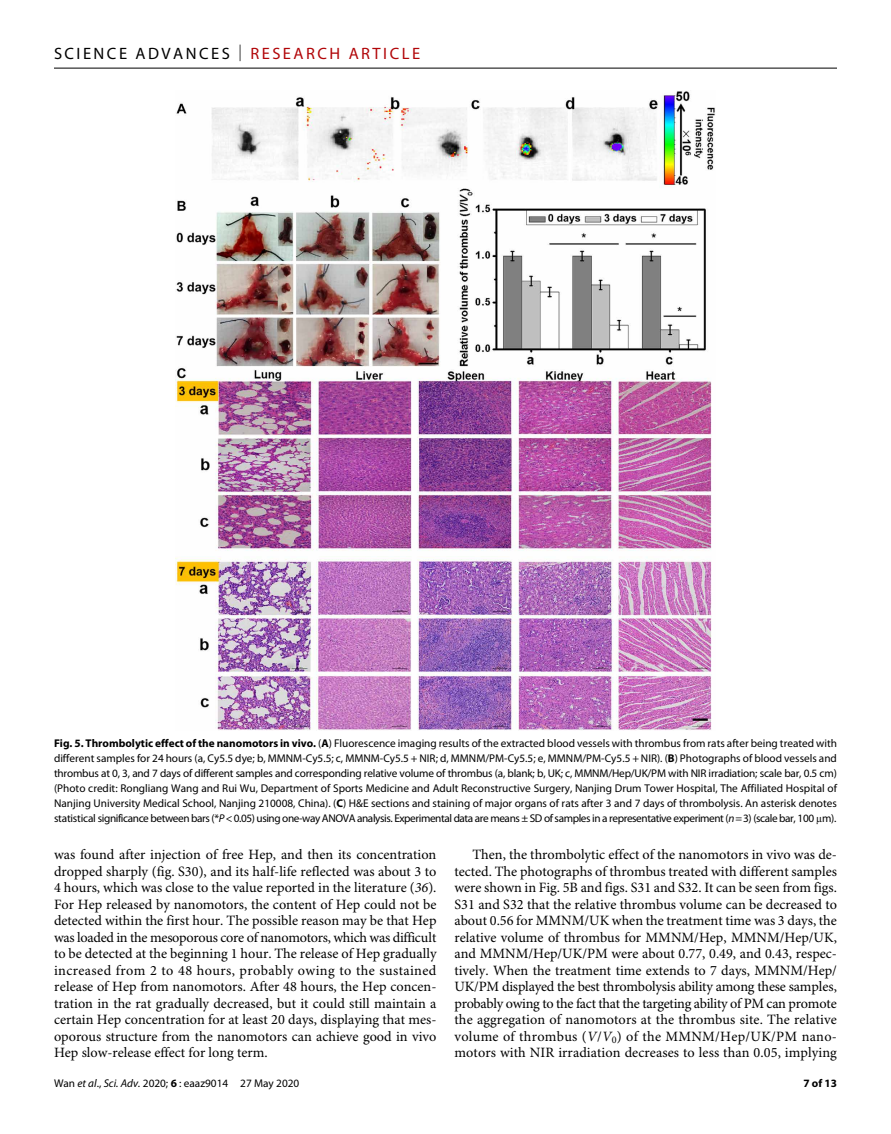
<style>
.page{position:relative;width:891px;height:1134px;background:#fff}
.page>*{position:absolute;margin:0;border:0;box-sizing:border-box;transform-origin:0 0}
.t1{font:16.5px "Myriad Pro";letter-spacing:.15em;color:#000}
.t2{font:14.25px/16.5px "Minion Pro";letter-spacing:.005em;color:#000;text-align:justify}
.t3{font:11.25px/15px "Myriad Pro";letter-spacing:-.035em;color:#000;text-align:justify}
.t4{font:11.25px "Myriad Pro";color:#000}
.t5{font:700 11.25px "Myriad Pro";color:#000}
.s1{font-weight:300}
.s2{color:#b10508}
.s3{font-weight:700}
.s4{font-style:italic}
</style>
<div class="page">
<hr style="left:54px;top:68px;width:783px;height:1px;background:#000">
<img style="left:176px;top:91px;width:539px;height:640px">
<p class="t1" style="left:54px;top:40px;width:368px">SCIENCE ADVANCES <span class="s1">|</span> <span class="s2">RESEARCH ARTICLE</span></p>
<p class="t3" style="left:54px;top:736px;width:785px"><span class="s3">Fig. 5. Thrombolytic effect of the nanomotors in vivo.</span> (<span class="s3">A</span>) Fluorescence imaging results of the extracted blood vessels with thrombus from rats after being treated with different samples for 24 hours (a, Cy5.5 dye; b, MMNM-Cy5.5; c, MMNM-Cy5.5 + NIR; d, MMNM/PM-Cy5.5; e, MMNM/PM-Cy5.5 + NIR). (<span class="s3">B</span>) Photographs of blood vessels and thrombus at 0, 3, and 7 days of different samples and corresponding relative volume of thrombus (a, blank; b, UK; c, MMNM/Hep/UK/PM with NIR irradiation; scale bar, 0.5 cm) (Photo credit: Rongliang Wang and Rui Wu, Department of Sports Medicine and Adult Reconstructive Surgery, Nanjing Drum Tower Hospital, The Affiliated Hospital of Nanjing University Medical School, Nanjing 210008, China). (<span class="s3">C</span>) H&amp;E sections and staining of major organs of rats after 3 and 7 days of thrombolysis. An asterisk denotes statistical significance between bars (*<span class="s4">P</span> &lt;0.05) using one-way ANOVA analysis. Experimental data are means ± SD of samples in a representative experiment (<span class="s4">n</span>=3) (scale bar, 100 m).</p>
<p class="t2" style="left:54px;top:848px;width:384px">was found after injection of free Hep, and then its concentration dropped sharply (fig. S30), and its half-life reflected was about 3 to 4 hours, which was close to the value reported in the literature (<span class="s4">36</span>).<br>For Hep released by nanomotors, the content of Hep could not be detected within the first hour. The possible reason may be that Hep was loaded in the mesoporous core of nanomotors, which was difficult to be detected at the beginning 1 hour. The release of Hep gradually increased from 2 to 48 hours, probably owing to the sustained release of Hep from nanomotors. After 48 hours, the Hep concen&shy;tration in the rat gradually decreased, but it could still maintain a certain Hep concentration for at least 20 days, displaying that mes&shy;oporous structure from the nanomotors can achieve good in vivo Hep slow-release effect for long term.</p>
<p class="t2" style="left:454px;top:848px;width:384px;text-indent:18px">Then, the thrombolytic effect of the nanomotors in vivo was de&shy;tected. The photographs of thrombus treated with different samples were shown in Fig. 5B and figs. S31 and S32. It can be seen from figs.<br>S31 and S32 that the relative thrombus volume can be decreased to about 0.56 for MMNM/UK when the treatment time was 3 days, the relative volume of thrombus for MMNM/Hep, MMNM/Hep/UK, and MMNM/Hep/UK/PM were about 0.77, 0.49, and 0.43, respec&shy;tively. When the treatment time extends to 7 days, MMNM/Hep/ UK/PM displayed the best thrombolysis ability among these samples, probably owing to the fact that the targeting ability of PM can promote the aggregation of nanomotors at the thrombus site. The relative volume of thrombus (<span class="s4">V</span>/<span class="s4">V</span><sub>0</sub>) of the MMNM/Hep/UK/PM nano&shy;motors with NIR irradiation decreases to less than 0.05, implying</p>
<p class="t4" style="left:54px;top:1074px;width:247px">Wan <span class="s4">et al</span>., <span class="s4">Sci. Adv.</span> 2020; <span class="s3">6</span> : eaaz9014 27 May 2020</p>
<p class="t5" style="left:803px;top:1074px;width:35px">7 of 13</p>
</div>
